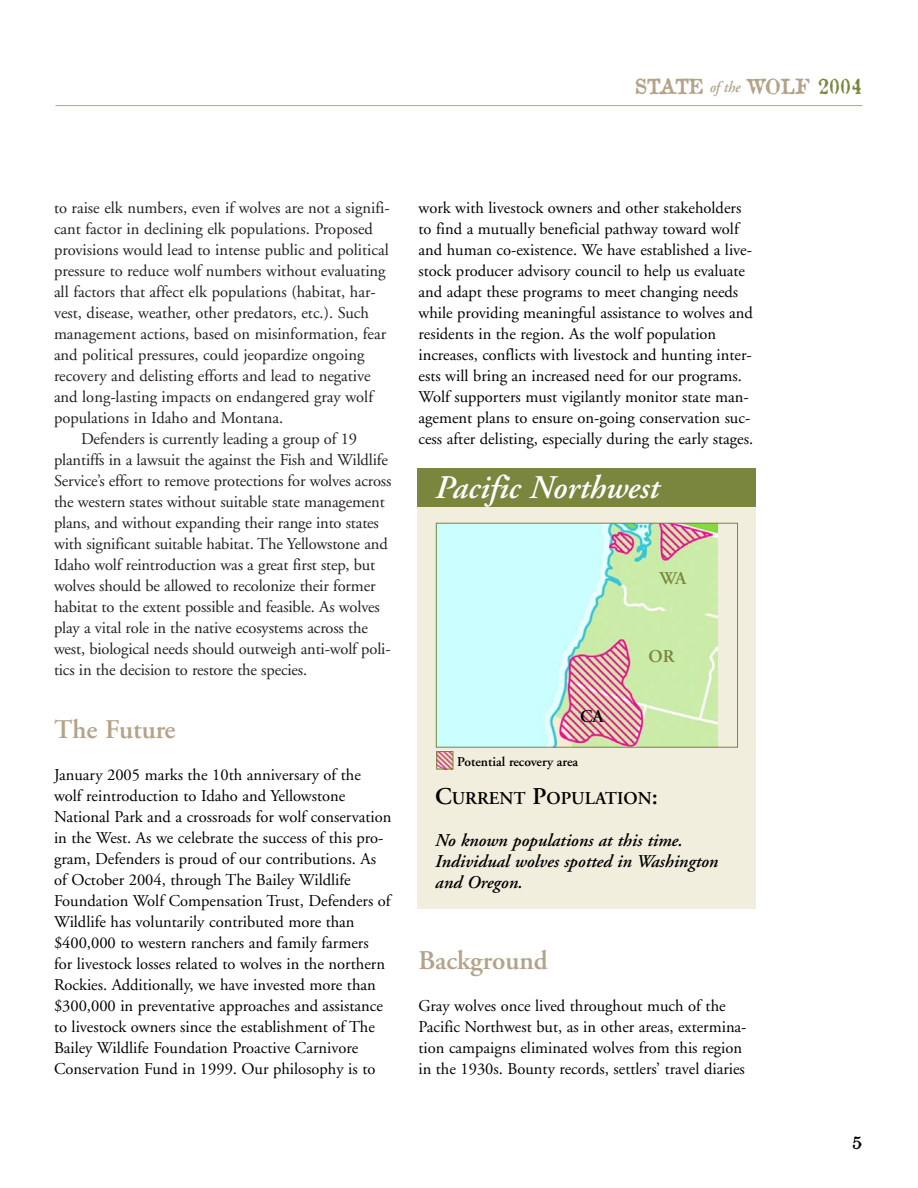
<style>
.page{position:relative;width:918px;height:1188px;background:#fff}
.page>*{position:absolute;margin:0;border:0;box-sizing:border-box;transform-origin:0 0}
.t1{font:italic 600 33px "Adobe Garamond";color:#fff}
.t2{font:600 27px "Adobe Garamond";color:#b3a38b}
.t3{font:20.55px "Attic";letter-spacing:-.005em;color:#b3a38b;scale:.9 1}
.t4{font:italic 600 18px/21px "Adobe Garamond";color:#000}
.t5{font:600 18px "Adobe Garamond";color:#000}
.t6{font:600 18px "Adobe Garamond";color:#7a853d}
.t7{font:16.5px/21px "Adobe Garamond";color:#000}
.t8{font:16.5px "Adobe Garamond";letter-spacing:-.01em;color:#231f20}
.t9{font:16.5px "Attic";color:#000}
.t10{font:600 13.5px "Adobe Garamond";color:#000}
.s1{font-family:"Adobe Garamond";font-weight:600;font-style:italic;font-size:15.75px}
.s2{color:#7a853d}
.s3{font-size:24px}
</style>
<div class="page">
<hr style="left:56px;top:105px;width:806px;height:1px;background:#b3a38b">
<div style="left:418px;top:469px;width:338px;height:440px;background:#f2eede"></div>
<img style="left:438px;top:525px;width:279px;height:221px">
<div style="left:436px;top:523px;width:302px;height:225px;border:1px solid #7a853d"></div>
<div style="left:418px;top:469px;width:338px;height:38px;background:#7a853d"></div>
<img style="left:438px;top:753px;width:13px;height:14px">
<div style="left:436px;top:751px;width:17px;height:18px;border:1px solid #7a853d"></div>
<p class="t3" style="left:635px;top:79px;width:254px">STATE <span class="s1">of the</span> WOLF <span class="s2">2004</span></p>
<p class="t8" style="left:54px;top:201px;width:337px">to raise elk numbers, even if wolves are not a signifi-</p>
<p class="t8" style="left:54px;top:222px;width:320px">cant factor in declining elk populations. Proposed</p>
<p class="t8" style="left:54px;top:243px;width:336px">provisions would lead to intense public and political</p>
<p class="t8" style="left:54px;top:264px;width:333px">pressure to reduce wolf numbers without evaluating</p>
<p class="t8" style="left:54px;top:285px;width:323px">all factors that affect elk populations (habitat, har-</p>
<p class="t8" style="left:54px;top:306px;width:316px">vest, disease, weather, other predators, etc.). Such</p>
<p class="t8" style="left:54px;top:327px;width:334px">management actions, based on misinformation, fear</p>
<p class="t8" style="left:54px;top:348px;width:312px">and political pressures, could jeopardize ongoing</p>
<p class="t8" style="left:54px;top:369px;width:318px">recovery and delisting efforts and lead to negative</p>
<p class="t8" style="left:54px;top:390px;width:321px">and long-lasting impacts on endangered gray wolf</p>
<p class="t8" style="left:54px;top:411px;width:231px">populations in Idaho and Montana.</p>
<p class="t8" style="left:81px;top:432px;width:278px">Defenders is currently leading a group of 19</p>
<p class="t8" style="left:54px;top:453px;width:336px">plantiffs in a lawsuit the against the Fish and Wildlife</p>
<p class="t8" style="left:54px;top:474px;width:339px">Service’s effort to remove protections for wolves across</p>
<p class="t8" style="left:54px;top:495px;width:332px">the western states without suitable state management</p>
<p class="t8" style="left:54px;top:516px;width:326px">plans, and without expanding their range into states</p>
<p class="t8" style="left:54px;top:537px;width:335px">with significant suitable habitat. The Yellowstone and</p>
<p class="t8" style="left:54px;top:558px;width:323px">Idaho wolf reintroduction was a great first step, but</p>
<p class="t8" style="left:54px;top:579px;width:323px">wolves should be allowed to recolonize their former</p>
<p class="t8" style="left:54px;top:600px;width:327px">habitat to the extent possible and feasible. As wolves</p>
<p class="t8" style="left:54px;top:621px;width:315px">play a vital role in the native ecosystems across the</p>
<p class="t8" style="left:54px;top:642px;width:338px">west, biological needs should outweigh anti-wolf poli-</p>
<p class="t8" style="left:54px;top:663px;width:255px">tics in the decision to restore the species.</p>
<h2 class="t2" style="left:54px;top:719px;width:123px">The Future</h2>
<p class="t7" style="left:54px;top:766px;width:339px">January 2005 marks the 10th anniversary of the wolf reintroduction to Idaho and Yellowstone National Park and a crossroads for wolf conservation in the West. As we celebrate the success of this pro&shy;gram, Defenders is proud of our contributions. As of October 2004, through The Bailey Wildlife Foundation Wolf Compensation Trust, Defenders of Wildlife has voluntarily contributed more than $400,000 to western ranchers and family farmers<br>for livestock losses related to wolves in the northern Rockies. Additionally, we have invested more than $300,000 in preventative approaches and assistance to livestock owners since the establishment of The Bailey Wildlife Foundation Proactive Carnivore Conservation Fund in 1999. Our philosophy is to</p>
<p class="t7" style="left:418px;top:199px;width:336px">work with livestock owners and other stakeholders to find a mutually beneficial pathway toward wolf and human co-existence. We have established a live&shy;stock producer advisory council to help us evaluate and adapt these programs to meet changing needs while providing meaningful assistance to wolves and residents in the region. As the wolf population increases, conflicts with livestock and hunting inter&shy;ests will bring an increased need for our programs.<br>Wolf supporters must vigilantly monitor state man&shy;agement plans to ensure on-going conservation suc&shy;cess after delisting, especially during the early stages.</p>
<h1 class="t1" style="left:435px;top:474px;width:226px">Pacific Northwest</h1>
<p class="t6" style="left:659px;top:572px;width:28px">WA</p>
<p class="t5" style="left:580px;top:709px;width:25px">CA</p>
<p class="t10" style="left:457px;top:756px;width:123px">Potential recovery area</p>
<p class="t6" style="left:648px;top:650px;width:28px">OR</p>
<p class="t5" style="left:435px;top:791px;width:224px"><span class="s3">C</span>URRENT <span class="s3">P</span>OPULATION<span class="s3">:</span></p>
<p class="t4" style="left:435px;top:831px;width:285px">No known populations at this time.<br>Individual wolves spotted in Washington and Oregon.</p>
<h2 class="t2" style="left:418px;top:950px;width:131px">Background</h2>
<p class="t7" style="left:418px;top:997px;width:330px">Gray wolves once lived throughout much of the Pacific Northwest but, as in other areas, extermina&shy;tion campaigns eliminated wolves from this region in the 1930s. Bounty records, settlers’ travel diaries</p>
<p class="t9" style="left:853px;top:1137px;width:11px">5</p>
</div>
